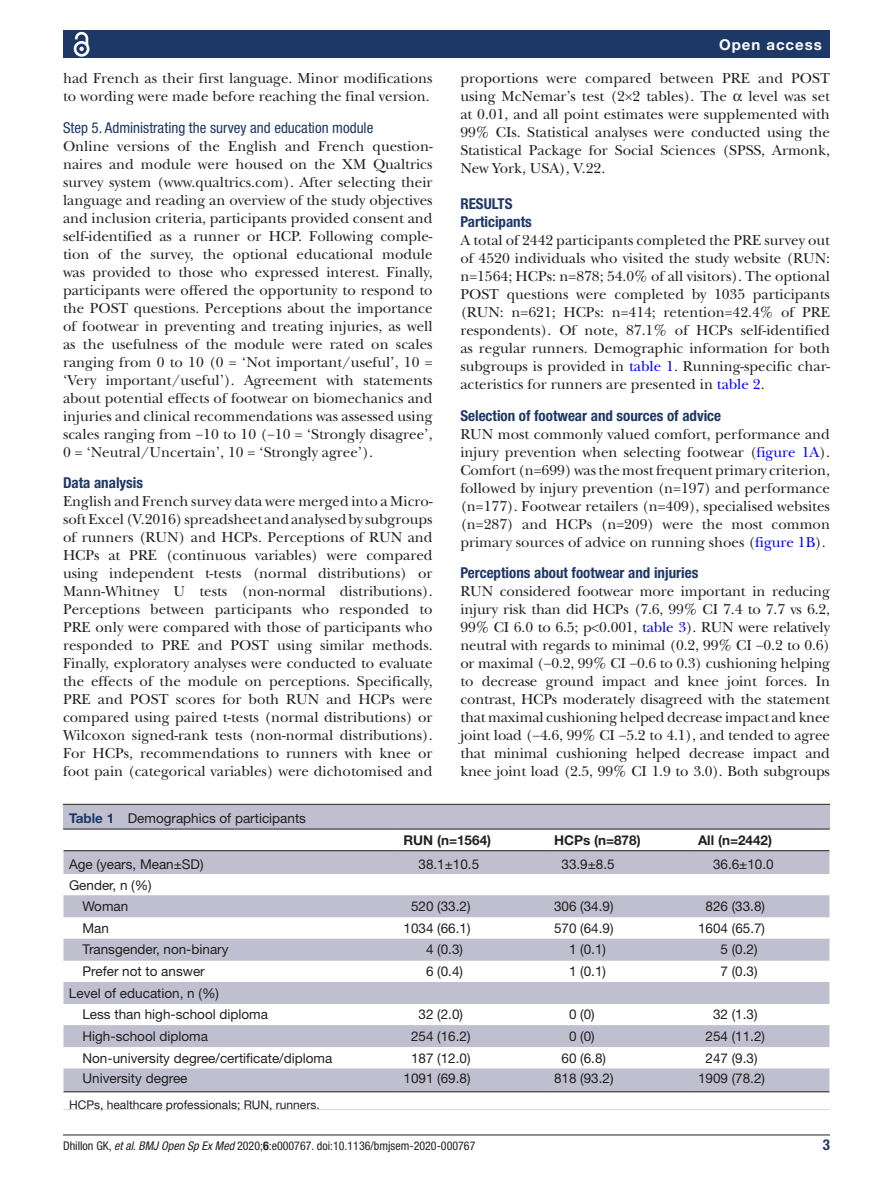
<style>
.page{position:relative;width:893px;height:1191px;background:#fff}
.page>*{position:absolute;margin:0;border:0;box-sizing:border-box;transform-origin:0 0}
.t1{font:15px/18px "New Baskerville";color:#231f20;text-align:justify}
.t2{font:700 condensed 15px/18px "Helvetica Neue LT Std";color:#1d3766}
.t3{font:condensed 15px "Helvetica Neue LT Std";color:#1d3766}
.t4{font:700 15px "Helvetica Neue LT Std";letter-spacing:.065em;color:#fff}
.t5{font:13.5px/21.6px "Helvetica Neue LT Std";color:#231f20}
.t6{font:700 13.5px "Helvetica Neue LT Std";color:#231f20}
.t7{font:condensed 12px "Helvetica Neue LT Std";color:#231f20}
.t8{font:12px "Helvetica Neue LT Std";color:#231f20}
.s1{font-weight:700;color:#1d3766}
.s2{color:#00f}
.s3{font-style:italic}
.s4{font-weight:700}
</style>
<div class="page">
<hr style="left:63px;top:1134px;width:767px;height:1px;background:#231f20">
<div style="left:63px;top:31px;width:767px;height:27px;background:#1d3766"></div>
<svg style="left:73px;top:31px;width:17px;height:26px"></svg>
<div style="left:63px;top:804px;width:767px;height:305px;background:#bfbfcf"></div>
<hr style="left:63px;top:804px;width:767px;height:1px;background:#231f20">
<div style="left:64px;top:829px;width:766px;height:280px;background:#fff"></div>
<svg style="left:64px;top:851px;width:766px;height:240px"></svg>
<hr style="left:63px;top:828px;width:334px;height:1px;background:#231f20">
<hr style="left:63px;top:850px;width:335px;height:1px;background:#231f20">
<hr style="left:398px;top:828px;width:150px;height:1px;background:#231f20">
<hr style="left:398px;top:850px;width:150px;height:1px;background:#231f20">
<hr style="left:548px;top:828px;width:144px;height:1px;background:#231f20">
<hr style="left:548px;top:850px;width:144px;height:1px;background:#231f20">
<hr style="left:692px;top:828px;width:138px;height:1px;background:#231f20">
<hr style="left:692px;top:850px;width:138px;height:1px;background:#231f20">
<hr style="left:398px;top:1091px;width:150px;height:1px;background:#231f20">
<hr style="left:548px;top:1091px;width:144px;height:1px;background:#231f20">
<hr style="left:63px;top:1091px;width:335px;height:1px;background:#231f20">
<hr style="left:692px;top:1091px;width:138px;height:1px;background:#231f20">
<svg style="left:63px;top:829px;width:1px;height:280px"></svg>
<p class="t1" style="left:63px;top:69px;width:371px">had French as their first language. Minor modifications to wording were made before reaching the final version.</p>
<p class="t3" style="left:63px;top:119px;width:312px">Step 5. Administrating the survey and education module</p>
<p class="t1" style="left:63px;top:137px;width:371px">Online versions of the English and French question&shy;naires and module were housed on the XM Qualtrics survey system (www.qualtrics.com). After selecting their language and reading an overview of the study objectives and inclusion criteria, participants provided consent and self-identified as a runner or HCP. Following comple&shy;tion of the survey, the optional educational module was provided to those who expressed interest. Finally, participants were offered the opportunity to respond to the POST questions. Perceptions about the importance of footwear in preventing and treating injuries, as well as the usefulness of the module were rated on scales ranging from 0 to 10 (0 = ‘Not important/useful’, 10 = ‘Very important/useful’). Agreement with statements about potential effects of footwear on biomechanics and injuries and clinical recommendations was assessed using scales ranging from −10 to 10 (−10 = ‘Strongly disagree’, 0 = ‘Neutral/Uncertain’, 10 = ‘Strongly agree’).</p>
<p class="t2" style="left:63px;top:473px;width:82px">Data analysis</p>
<p class="t1" style="left:63px;top:492px;width:371px">English and French survey data were merged into a Micro&shy;soft Excel (V.2016) spreadsheet and analysed by subgroups of runners (RUN) and HCPs. Perceptions of RUN and HCPs at PRE (continuous variables) were compared using independent t-tests (normal distributions) or Mann-Whitney U tests (non-normal distributions).<br>Perceptions between participants who responded to PRE only were compared with those of participants who responded to PRE and POST using similar methods.<br>Finally, exploratory analyses were conducted to evaluate the effects of the module on perceptions. Specifically, PRE and POST scores for both RUN and HCPs were compared using paired t-tests (normal distributions) or Wilcoxon signed-rank tests (non-normal distributions).<br>For HCPs, recommendations to runners with knee or foot pain (categorical variables) were dichotomised and</p>
<p class="t5" style="left:69px;top:807px;width:239px"><span class="s1">Table 1</span> Demographics of participants</p>
<p class="t4" style="left:719px;top:35px;width:104px">Open access</p>
<p class="t1" style="left:460px;top:69px;width:371px">proportions were compared between PRE and POST using McNemar’s test (2×2 tables). The</p>
<p class="t1" style="left:460px;top:87px;width:371px;text-indent:288px">level was set at 0.01, and all point estimates were supplemented with 99% CIs. Statistical analyses were conducted using the Statistical Package for Social Sciences (SPSS, Armonk, New York, USA), V.22.</p>
<p class="t2" style="left:460px;top:194px;width:73px">Results<br>Participants</p>
<p class="t1" style="left:460px;top:231px;width:371px">A total of 2442 participants completed the PRE survey out of 4520 individuals who visited the study website (RUN: n=1564; HCPs: n=878; 54.0% of all visitors). The optional POST questions were completed by 1035 participants (RUN: n=621; HCPs: n=414; retention=42.4% of PRE respondents). Of note, 87.1% of HCPs self-identified as regular runners. Demographic information for both subgroups is provided in <span class="s2">table 1</span>. Running-specific char&shy;acteristics for runners are presented in <span class="s2">table 2</span>.</p>
<p class="t2" style="left:460px;top:406px;width:262px">Selection of footwear and sources of advice</p>
<p class="t1" style="left:460px;top:425px;width:371px">RUN most commonly valued comfort, performance and injury prevention when selecting footwear (<span class="s2">figure 1A</span>).<br>Comfort (n=699) was the most frequent primary criterion, followed by injury prevention (n=197) and performance (n=177). Footwear retailers (n=409), specialised websites (n=287) and HCPs (n=209) were the most common primary sources of advice on running shoes (<span class="s2">figure 1B</span>).</p>
<p class="t2" style="left:460px;top:563px;width:240px">Perceptions about footwear and injuries</p>
<p class="t1" style="left:460px;top:582px;width:371px">RUN considered footwear more important in reducing injury risk than did HCPs (7.6, 99% CI 7.4 to 7.7 vs 6.2, 99% CI 6.0 to 6.5; p&lt;0.001, <span class="s2">table 3</span>). RUN were relatively neutral with regards to minimal (0.2, 99% CI −0.2 to 0.6) or maximal (−0.2, 99% CI −0.6 to 0.3) cushioning helping to decrease ground impact and knee joint forces. In contrast, HCPs moderately disagreed with the statement that maximal cushioning helped decrease impact and knee joint load (−4.6, 99% CI −5.2 to 4.1), and tended to agree that minimal cushioning helped decrease impact and knee joint load (2.5, 99% CI 1.9 to 3.0). Both subgroups</p>
<p class="t6" style="left:404px;top:831px;width:89px">RUN (n=1564)</p>
<p class="t6" style="left:554px;top:831px;width:88px">HCPs (n=878)</p>
<p class="t6" style="left:698px;top:831px;width:76px">All (n=2442)</p>
<p class="t5" style="left:69px;top:853px;width:136px">Age (years, Mean±SD)</p>
<p class="t5" style="left:419px;top:853px;width:62px">38.1±10.5</p>
<p class="t5" style="left:561px;top:853px;width:55px">33.9±8.5</p>
<p class="t5" style="left:713px;top:853px;width:62px">36.6±10.0</p>
<p class="t5" style="left:83px;top:873px;width:71px;text-indent:-14px">Gender, n (%)<br>Woman</p>
<p class="t5" style="left:411px;top:895px;width:61px">520 (33.2)</p>
<p class="t5" style="left:554px;top:895px;width:61px">306 (34.9)</p>
<p class="t5" style="left:705px;top:895px;width:61px">826 (33.8)</p>
<p class="t5" style="left:82px;top:917px;width:28px">Man</p>
<p class="t5" style="left:404px;top:917px;width:69px">1034 (66.1)</p>
<p class="t5" style="left:554px;top:917px;width:61px">570 (64.9)</p>
<p class="t5" style="left:698px;top:917px;width:69px">1604 (65.7)</p>
<p class="t5" style="left:83px;top:938px;width:148px">Transgender, non-binary</p>
<p class="t5" style="left:426px;top:938px;width:39px">4 (0.3)</p>
<p class="t5" style="left:569px;top:938px;width:39px">1 (0.1)</p>
<p class="t5" style="left:720px;top:938px;width:39px">5 (0.2)</p>
<p class="t5" style="left:82px;top:960px;width:124px">Prefer not to answer</p>
<p class="t5" style="left:426px;top:960px;width:39px">6 (0.4)</p>
<p class="t5" style="left:569px;top:960px;width:39px">1 (0.1)</p>
<p class="t5" style="left:720px;top:960px;width:39px">7 (0.3)</p>
<p class="t5" style="left:82px;top:982px;width:187px;text-indent:-14px">Level of education, n (%)<br>Less than high-school diploma</p>
<p class="t5" style="left:418px;top:1003px;width:46px">32 (2.0)</p>
<p class="t5" style="left:569px;top:1003px;width:27px">0 (0)</p>
<p class="t5" style="left:713px;top:1003px;width:46px">32 (1.3)</p>
<p class="t5" style="left:82px;top:1025px;width:127px">High-school diploma</p>
<p class="t5" style="left:411px;top:1025px;width:61px">254 (16.2)</p>
<p class="t5" style="left:569px;top:1025px;width:27px">0 (0)</p>
<p class="t5" style="left:705px;top:1025px;width:61px">254 (11.2)</p>
<p class="t5" style="left:82px;top:1047px;width:251px">Non-university degree/certificate/diploma</p>
<p class="t5" style="left:411px;top:1047px;width:61px">187 (12.0)</p>
<p class="t5" style="left:561px;top:1047px;width:46px">60 (6.8)</p>
<p class="t5" style="left:705px;top:1047px;width:54px">247 (9.3)</p>
<p class="t5" style="left:82px;top:1067px;width:107px">University degree</p>
<p class="t5" style="left:403px;top:1067px;width:69px">1091 (69.8)</p>
<p class="t5" style="left:554px;top:1067px;width:61px">818 (93.2)</p>
<p class="t5" style="left:698px;top:1067px;width:69px">1909 (78.2)</p>
<p class="t8" style="left:69px;top:1098px;width:252px">HCPs, healthcare professionals; RUN, runners.</p>
<p class="t7" style="left:63px;top:1138px;width:414px">Dhillon GK, <span class="s3">et al</span>. <span class="s3">BMJ Open Sp Ex Med</span> 2020;<span class="s4">6</span>:e000767. doi:10.1136/bmjsem-2020-000767</p>
<p class="t2" style="left:823px;top:1135px;width:9px">3</p>
</div>
